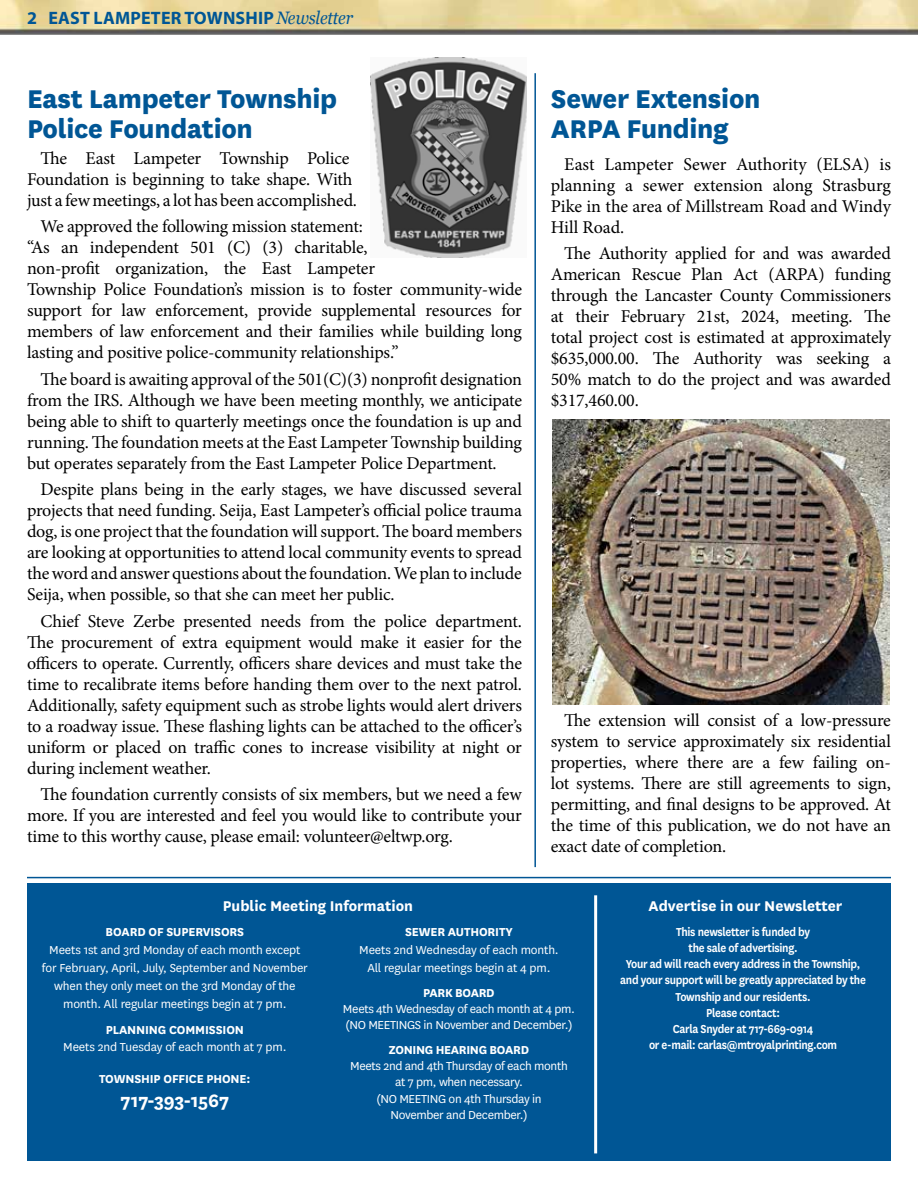
<style>
.page{position:relative;width:918px;height:1188px;background:#fff}
.page>*{position:absolute;margin:0;border:0;box-sizing:border-box;transform-origin:0 0}
.t1{font:800 30px/30px "National";letter-spacing:-.01em;color:#005695}
.t2{font:700 21px "National";letter-spacing:-.01em;color:#fff}
.t3{font:18px/21px "Minion Pro";letter-spacing:-.01em;color:#000;text-align:justify}
.t4{font:700 18px "Myriad Pro";letter-spacing:.01em;color:#005695}
.t5{font:700 16.5px "National";color:#fff}
.t6{font:13.5px/18px "National";letter-spacing:-.01em;color:#fff;text-align:center}
.t7{font:600 13.5px/16.2px "National";letter-spacing:-.025em;color:#fff;text-align:center;scale:.9 1}
.t8{font:700 13.5px "National";letter-spacing:-.01em;color:#fff}
.s1{font-family:"Georgia";font-weight:400;font-style:italic}
</style>
<div class="page">
<img style="left:0;top:0;width:918px;height:58px">
<hr style="left:27px;top:877px;width:864px;height:1px;background:#005695">
<div style="left:27px;top:883px;width:864px;height:278px;background:#005695"></div>
<img style="left:370px;top:58px;width:157px;height:199px">
<hr style="left:534px;top:73px;width:2px;height:794px;background:#005695">
<img style="left:552px;top:419px;width:338px;height:286px">
<hr style="left:594px;top:895px;width:3px;height:258px;background:#fff">
<p class="t4" style="left:27px;top:6px;width:328px">2 EAST LAMPETER TOWNSHIP <span class="s1">Newsletter</span></p>
<h1 class="t1" style="left:27px;top:81px;width:312px">East Lampeter Township<br>Police Foundation</h1>
<h1 class="t1" style="left:551px;top:81px;width:211px">Sewer Extension<br>ARPA Funding</h1>
<p class="t3" style="left:551px;top:153px;width:342px;text-indent:14px">East Lampeter Sewer Authority (ELSA) is planning a sewer extension along Strasburg Pike in the area of Millstream Road and Windy Hill Road.</p>
<p class="t3" style="left:551px;top:243px;width:342px;text-indent:14px">The Authority applied for and was awarded American Rescue Plan Act (ARPA) funding through the Lancaster County Commissioners at their February 21st, 2024, meeting. The total project cost is estimated at approximately $635,000.00. The Authority was seeking a 50% match to do the project and was awarded $317,460.00.</p>
<p class="t3" style="left:27px;top:148px;width:332px;text-align:center">The East Lampeter Township Police<br>Foundation is beginning to take shape. With just a few meetings, a lot has been accomplished.</p>
<p class="t3" style="left:27px;top:216px;width:497px;text-align:left;text-indent:14px">We approved the following mission statement:<br>“As an independent 501 (C) (3) charitable,<br>non-profit organization, the East Lampeter<br>Township Police Foundation’s mission is to foster community-wide support for law enforcement, provide supplemental resources for members of law enforcement and their families while building long lasting and positive police-community relationships.”</p>
<p class="t3" style="left:27px;top:369px;width:497px;text-indent:14px">The board is awaiting approval of the 501(C)(3) nonprofit designation from the IRS. Although we have been meeting monthly, we anticipate being able to shift to quarterly meetings once the foundation is up and running. The foundation meets at the East Lampeter Township building but operates separately from the East Lampeter Police Department.</p>
<p class="t3" style="left:27px;top:479px;width:496px;text-indent:14px">Despite plans being in the early stages, we have discussed several projects that need funding. Seija, East Lampeter’s official police trauma dog, is one project that the foundation will support. The board members are looking at opportunities to attend local community events to spread the word and answer questions about the foundation. We plan to include Seija, when possible, so that she can meet her public.</p>
<p class="t3" style="left:27px;top:610px;width:497px;text-indent:14px">Chief Steve Zerbe presented needs from the police department.<br>The procurement of extra equipment would make it easier for the officers to operate. Currently, officers share devices and must take the time to recalibrate items before handing them over to the next patrol.<br>Additionally, safety equipment such as strobe lights would alert drivers to a roadway issue. These flashing lights can be attached to the officer’s uniform or placed on traffic cones to increase visibility at night or during inclement weather.</p>
<p class="t3" style="left:27px;top:784px;width:496px;text-indent:14px">The foundation currently consists of six members, but we need a few more. If you are interested and feel you would like to contribute your time to this worthy cause, please email: volunteer@eltwp.org.</p>
<p class="t3" style="left:551px;top:710px;width:342px;text-indent:14px">The extension will consist of a low-pressure system to service approximately six residential properties, where there are a few failing on&shy;lot systems. There are still agreements to sign, permitting, and final designs to be approved. At the time of this publication, we do not have an exact date of completion.</p>
<p class="t5" style="left:223px;top:894px;width:192px">Public Meeting Information</p>
<p class="t5" style="left:649px;top:894px;width:195px">Advertise in our Newsletter</p>
<p class="t8" style="left:106px;top:922px;width:140px">BOARD OF SUPERVISORS</p>
<p class="t6" style="left:42px;top:940px;width:268px">Meets 1st and 3rd Monday of each month except for February, April, July, September and November when they only meet on the 3rd Monday of the month. All regular meetings begin at 7 pm.</p>
<p class="t8" style="left:106px;top:1021px;width:140px">PLANNING COMMISSION</p>
<p class="t6" style="left:63px;top:1037px;width:225px">Meets 2nd Tuesday of each month at 7 pm.</p>
<p class="t8" style="left:99px;top:1070px;width:153px">TOWNSHIP OFFICE PHONE:</p>
<p class="t2" style="left:120px;top:1086px;width:111px">717-393-1567</p>
<p class="t8" style="left:405px;top:922px;width:109px">SEWER AUTHORITY</p>
<p class="t6" style="left:359px;top:940px;width:201px">Meets 2nd Wednesday of each month.<br>All regular meetings begin at 4 pm.</p>
<p class="t8" style="left:423px;top:983px;width:73px">PARK BOARD</p>
<p class="t6" style="left:343px;top:1000px;width:234px;line-height:16.2px;text-align:left">Meets 4th Wednesday of each month at 4 pm. (NO MEETINGS in November and December.)</p>
<p class="t8" style="left:389px;top:1040px;width:142px">ZONING HEARING BOARD</p>
<p class="t6" style="left:350px;top:1057px;width:219px;line-height:16.2px">Meets 2nd and 4th Thursday of each month at 7 pm, when necessary.<br>(NO MEETING on 4th Thursday in<br>November and December.)</p>
<p class="t7" style="left:620px;top:923px;width:275px">This newsletter is funded by<br>the sale of advertising.<br>Your ad will reach every address in the Township, and your support will be greatly appreciated by the Township and our residents.<br>Please contact:<br>Carla Snyder at 717-669-0914<br>or e-mail: carlas@mtroyalprinting.com</p>
</div>
